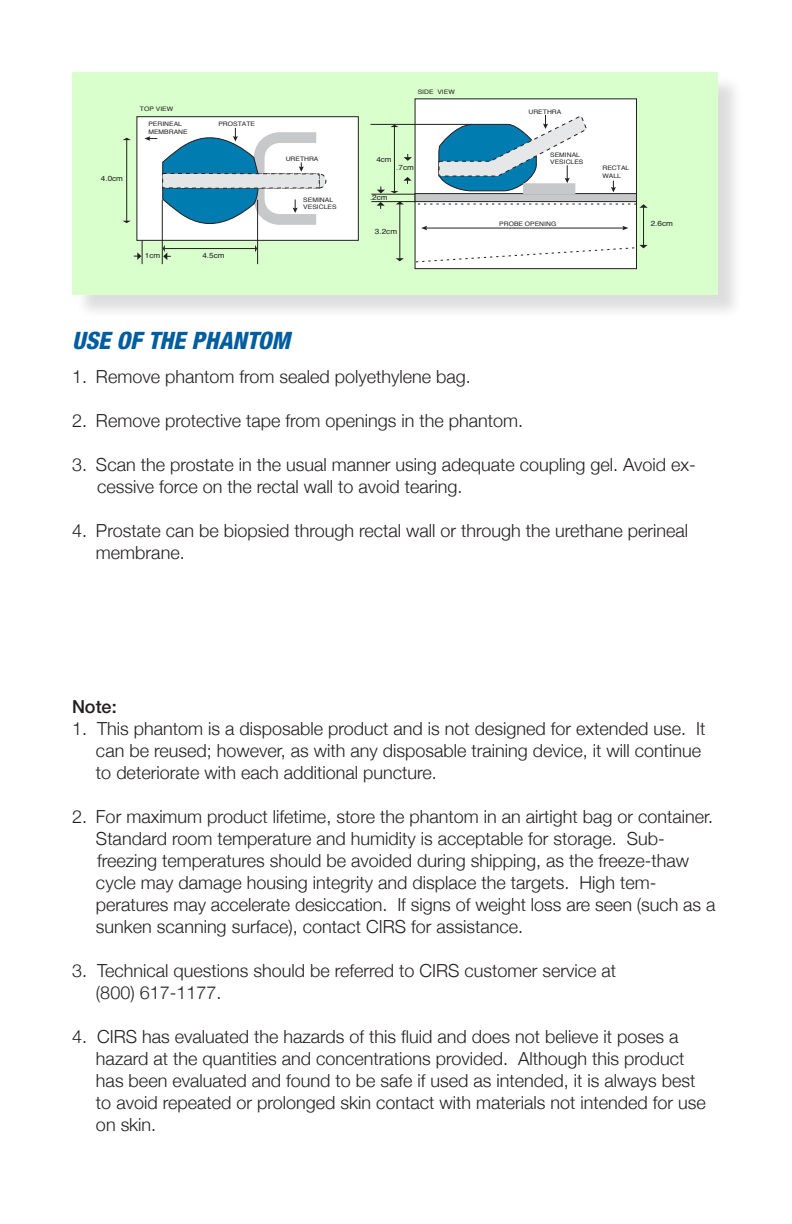
<style>
.page{position:relative;width:792px;height:1224px;background:#fff}
.page>*{position:absolute;margin:0;border:0;box-sizing:border-box;transform-origin:0 0}
.UG_Subhead_1{font:italic 800 condensed 24px "Helvetica Neue";color:#005da0}
.New_Plain_Text{font:300 18px/22px "Helvetica Neue";color:#231f20}
.New_Plain_Text-2{font:500 18px "Helvetica Neue";color:#231f20}
.t1{font:7.4px "Helvetica";color:#231f20;scale:1.1 1}
.t2{font:6.2px/7.4px "Helvetica";color:#231f20;scale:1.1 1}
</style>
<div class="page">
<div style="left:75px;top:75px;width:668px;height:245px;background:#231f20;opacity:.15"></div>
<div style="left:72px;top:72px;width:646px;height:223px;background:#d8ffcc"></div>
<div style="left:137px;top:117px;width:221px;height:123px;background:#fff"></div>
<div style="left:137px;top:116px;width:222px;height:125px;border:1px solid #231f20"></div>
<div style="left:415px;top:99px;width:222px;height:103px;background:#fff"></div>
<div style="left:415px;top:194px;width:222px;height:8px;background:#c7c8ca"></div>
<div style="left:415px;top:193px;width:222px;height:9px;border:1px solid #231f20"></div>
<div style="left:415px;top:202px;width:222px;height:67px;background:#fff"></div>
<div style="left:415px;top:201px;width:222px;height:68px;border:1px solid #231f20"></div>
<hr style="left:394px;top:127px;width:1px;height:64px;background:#231f20">
<svg style="left:390px;top:125px;width:9px;height:2px"></svg>
<hr style="left:399px;top:204px;width:1px;height:55px;background:#231f20">
<svg style="left:396px;top:258px;width:8px;height:3px"></svg>
<svg style="left:396px;top:202px;width:8px;height:2px"></svg>
<hr style="left:643px;top:207px;width:1px;height:38px;background:#231f20">
<svg style="left:415px;top:245px;width:233px;height:18px"></svg>
<svg style="left:416px;top:204px;width:232px;height:4px"></svg>
<hr style="left:371px;top:201px;width:44px;height:1px;background:#231f20">
<hr style="left:371px;top:194px;width:44px;height:1px;background:#231f20">
<hr style="left:370px;top:124px;width:101px;height:1px;background:#231f20">
<svg style="left:404px;top:154px;width:8px;height:7px"></svg>
<svg style="left:377px;top:177px;width:35px;height:16px"></svg>
<svg style="left:377px;top:202px;width:8px;height:7px"></svg>
<div style="left:523px;top:183px;width:52px;height:11px;background:#c7c8ca"></div>
<svg style="left:438px;top:115px;width:149px;height:77px"></svg>
<svg style="left:611px;top:181px;width:5px;height:11px"></svg>
<hr style="left:425px;top:228px;width:199px;height:1px;background:#231f20">
<svg style="left:622px;top:226px;width:6px;height:4px"></svg>
<svg style="left:421px;top:226px;width:6px;height:4px"></svg>
<svg style="left:123px;top:119px;width:204px;height:145px"></svg>
<p class="t1" style="left:101px;top:172px;width:22px">4.0cm</p>
<p class="t2" style="left:140px;top:105px;width:32px">TOP VIEW</p>
<p class="t2" style="left:148px;top:120px;width:37px">PERINEAL<br>MEMBRANE</p>
<p class="t2" style="left:218px;top:120px;width:35px">PROSTATE</p>
<p class="t1" style="left:145px;top:249px;width:15px">1cm</p>
<p class="t1" style="left:202px;top:249px;width:22px">4.5cm</p>
<p class="t2" style="left:286px;top:155px;width:31px">URETHRA</p>
<p class="t2" style="left:303px;top:196px;width:32px">SEMINAL<br>VESICLES</p>
<p class="t1" style="left:376px;top:153px;width:15px">4cm</p>
<p class="t2" style="left:418px;top:88px;width:35px">SIDE VIEW</p>
<p class="t1" style="left:396px;top:161px;width:18px">.7cm</p>
<p class="t1" style="left:370px;top:191px;width:18px">.2cm</p>
<p class="t1" style="left:375px;top:225px;width:22px">3.2cm</p>
<p class="t2" style="left:529px;top:108px;width:31px">URETHRA</p>
<p class="t2" style="left:550px;top:151px;width:32px">SEMINAL<br>VESICLES</p>
<p class="t2" style="left:499px;top:220px;width:53px">PROBE OPENING</p>
<p class="t2" style="left:603px;top:164px;width:26px">RECTAL<br>WALL</p>
<p class="t1" style="left:651px;top:217px;width:22px">2.6cm</p>
<p class="UG_Subhead_1" style="left:72px;top:326px;width:220px">USE OF THE PHANTOM</p>
<p class="New_Plain_Text" style="left:72px;top:365px;width:400px">1. Remove phantom from sealed polyethylene bag.</p>
<p class="New_Plain_Text" style="left:72px;top:409px;width:453px">2. Remove protective tape from openings in the phantom.</p>
<p class="New_Plain_Text" style="left:72px;top:453px;width:625px">3. Scan the prostate in the usual manner using adequate coupling gel. Avoid ex-</p>
<p class="New_Plain_Text" style="left:97px;top:475px;width:367px">cessive force on the rectal wall to avoid tearing.</p>
<p class="New_Plain_Text" style="left:96px;top:519px;width:594px;text-indent:-24px">4. Prostate can be biopsied through rectal wall or through the urethane perineal membrane.</p>
<p class="New_Plain_Text-2" style="left:72px;top:696px;width:46px">Note:</p>
<p class="New_Plain_Text" style="left:96px;top:717px;width:611px;text-indent:-24px">1. This phantom is a disposable product and is not designed for extended use. It can be reused; however, as with any disposable training device, it will continue to deteriorate with each additional puncture.</p>
<p class="New_Plain_Text" style="left:96px;top:805px;width:621px;text-indent:-24px">2. For maximum product lifetime, store the phantom in an airtight bag or container.<br>Standard room temperature and humidity is acceptable for storage. Sub&shy;freezing temperatures should be avoided during shipping, as the freeze-thaw cycle may damage housing integrity and displace the targets. High tem&shy;peratures may accelerate desiccation. If signs of weight loss are seen (such as a sunken scanning surface), contact CIRS for assistance.</p>
<p class="New_Plain_Text" style="left:96px;top:959px;width:522px;text-indent:-24px">3. Technical questions should be referred to CIRS customer service at (800) 617-1177.</p>
<p class="New_Plain_Text" style="left:96px;top:1025px;width:611px;text-indent:-24px">4. CIRS has evaluated the hazards of this fluid and does not believe it poses a hazard at the quantities and concentrations provided. Although this product has been evaluated and found to be safe if used as intended, it is always best to avoid repeated or prolonged skin contact with materials not intended for use on skin.</p>
</div>
